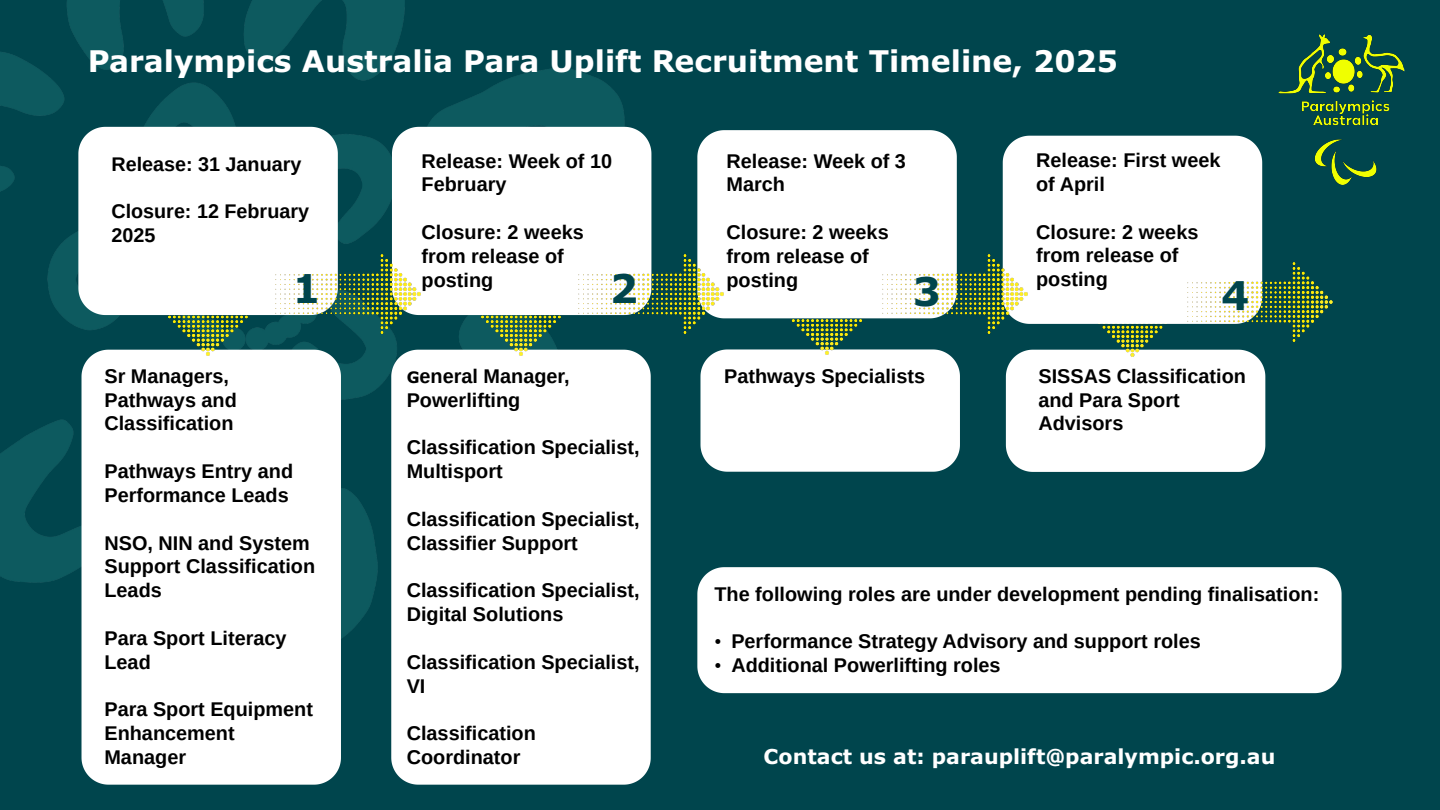
<style>
.page{position:relative;width:1440px;height:810px;background:#00454d}
.page>*{position:absolute;margin:0;border:0;box-sizing:border-box;transform-origin:0 0}
.t1{font:700 39.7px "Verdana Pro";color:#00454d}
.t2{font:700 29.9px "Verdana Pro";color:#fff}
.t3{font:700 20.6px "Verdana Pro";color:#fff}
.t4{font:700 19.9px/23.8px "Arimo";color:#000}
.t5{font:700 19.8px/23.7px "Arimo";color:#000}
.s1{font-family:"Verdana Pro";font-size:15.9px}
.s2{font-family:"Times New Roman";font-weight:400}
</style>
<div class="page">
<img style="left:0;top:0;width:625px;height:638px">
<div style="left:390px;top:348px;width:261px;height:437px;background:#fff"></div>
<div style="left:80px;top:348px;width:262px;height:437px;background:#fff"></div>
<div style="left:700px;top:349px;width:260px;height:123px;background:#fff"></div>
<div style="left:1005px;top:349px;width:261px;height:123px;background:#fff"></div>
<div style="left:697px;top:567px;width:645px;height:127px;background:#fff"></div>
<img style="left:169px;top:317px;width:79px;height:48px">
<div style="left:77px;top:125px;width:262px;height:192px;background:#fff"></div>
<img style="left:481px;top:317px;width:79px;height:48px">
<div style="left:390px;top:125px;width:262px;height:192px;background:#fff"></div>
<img style="left:788px;top:320px;width:79px;height:43px">
<div style="left:697px;top:130px;width:260px;height:190px;background:#fff"></div>
<img style="left:1093px;top:326px;width:79px;height:40px">
<div style="left:1002px;top:135px;width:261px;height:191px;background:#fff"></div>
<img style="left:270px;top:255px;width:159px;height:79px">
<img style="left:574px;top:255px;width:159px;height:79px">
<img style="left:877px;top:255px;width:160px;height:79px">
<img style="left:1182px;top:263px;width:151px;height:79px">
<img style="left:1278px;top:34px;width:127px;height:151px">
<p class="t2" style="left:88px;top:42px;width:1032px">Paralympics Australia Para Uplift Recruitment Timeline, 2025</p>
<p class="t4" style="left:1036px;top:149px;width:186px">Release: First week of April</p>
<p class="t4" style="left:1036px;top:220px;width:164px">Closure: 2 weeks from release of posting</p>
<p class="t4" style="left:422px;top:149px;width:192px">Release: Week of 10<br>February</p>
<p class="t4" style="left:422px;top:221px;width:164px">Closure: 2 weeks from release of posting</p>
<p class="t4" style="left:726px;top:149px;width:181px">Release: Week of 3<br>March</p>
<p class="t4" style="left:726px;top:221px;width:164px">Closure: 2 weeks from release of posting</p>
<p class="t5" style="left:111px;top:153px;width:191px">Release: 31 January</p>
<p class="t5" style="left:111px;top:200px;width:199px">Closure: 12 February<br>2025</p>
<p class="t1" style="left:292px;top:263px;width:30px">1</p>
<p class="t1" style="left:610px;top:263px;width:30px">2</p>
<p class="t1" style="left:913px;top:266px;width:30px">3</p>
<p class="t1" style="left:1221px;top:269px;width:30px">4</p>
<p class="t4" style="left:104px;top:364px;width:134px">Sr Managers,<br>Pathways and<br>Classification</p>
<p class="t4" style="left:104px;top:460px;width:190px">Pathways Entry and<br>Performance Leads</p>
<p class="t4" style="left:104px;top:531px;width:212px">NSO, NIN and System<br>Support Classification<br>Leads</p>
<p class="t4" style="left:104px;top:627px;width:184px">Para Sport Literacy<br>Lead</p>
<p class="t4" style="left:104px;top:698px;width:210px">Para Sport Equipment<br>Enhancement<br>Manager</p>
<p class="t4" style="left:407px;top:364px;width:165px"><span class="s1">G</span>eneral Manager,<br>Powerlifting</p>
<p class="t4" style="left:407px;top:436px;width:234px">Classification Specialist,<br>Multisport</p>
<p class="t4" style="left:407px;top:507px;width:234px">Classification Specialist,<br>Classifier Support</p>
<p class="t4" style="left:407px;top:579px;width:234px">Classification Specialist,<br>Digital Solutions</p>
<p class="t4" style="left:407px;top:650px;width:234px">Classification Specialist,<br>VI</p>
<p class="t4" style="left:407px;top:722px;width:131px">Classification<br>Coordinator</p>
<p class="t4" style="left:724px;top:364px;width:202px">Pathways Specialists</p>
<p class="t4" style="left:1038px;top:364px;width:209px">SISSAS Classification and Para Sport<br>Advisors</p>
<p class="t4" style="left:714px;top:582px;width:606px">The following roles are under development pending finalisation:</p>
<p class="t4" style="left:714px;top:630px;width:488px"><span class="s2">•</span> Performance Strategy Advisory and support roles</p>
<p class="t4" style="left:714px;top:654px;width:288px"><span class="s2">•</span> Additional Powerlifting roles</p>
<p class="t3" style="left:763px;top:743px;width:513px">Contact us at: parauplift@paralympic.org.au</p>
</div>
